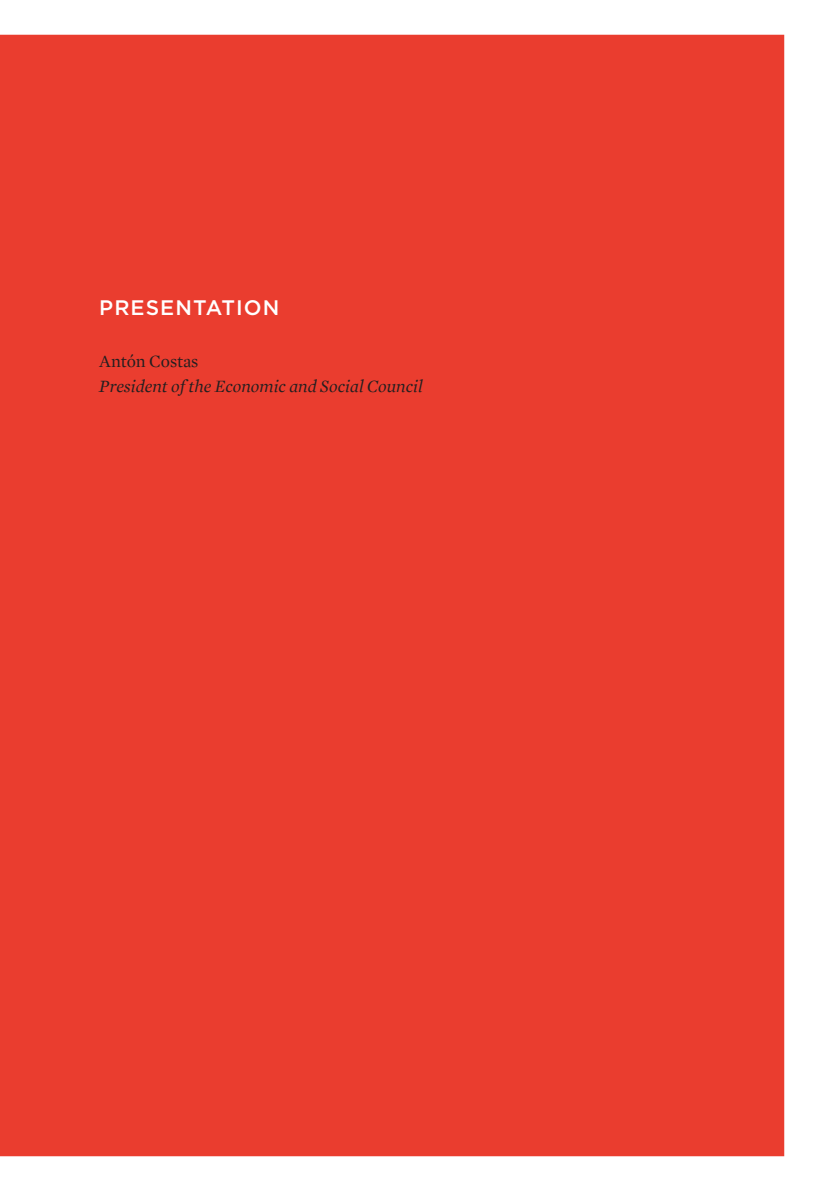
<style>
.page{position:relative;width:819px;height:1191px;background:#fff}
.page>*{position:absolute;margin:0;border:0;box-sizing:border-box;transform-origin:0 0}
._01__Separador_Capít{font:500 21px "Gotham";letter-spacing:.05em;color:#fff}
._00__Índice_Capítulo{font:italic 17.5px "Mercury Text G1";letter-spacing:-.005em;color:#231f20}
._00__Índice_Capítulo-2{font:17.5px "Mercury Text G1";letter-spacing:-.005em;color:#231f20}
</style>
<div class="page">
<div style="left:0;top:35px;width:784px;height:1121px;background:#ea3d2f"></div>
<p class="_01__Separador_Capít" style="left:99px;top:293px;width:182px">PRESENTATION</p>
<p class="_00__Índice_Capítulo-2" style="left:99px;top:351px;width:101px">Antón Costas</p>
<p class="_00__Índice_Capítulo" style="left:99px;top:375px;width:325px">President of the Economic and Social Council</p>
</div>
